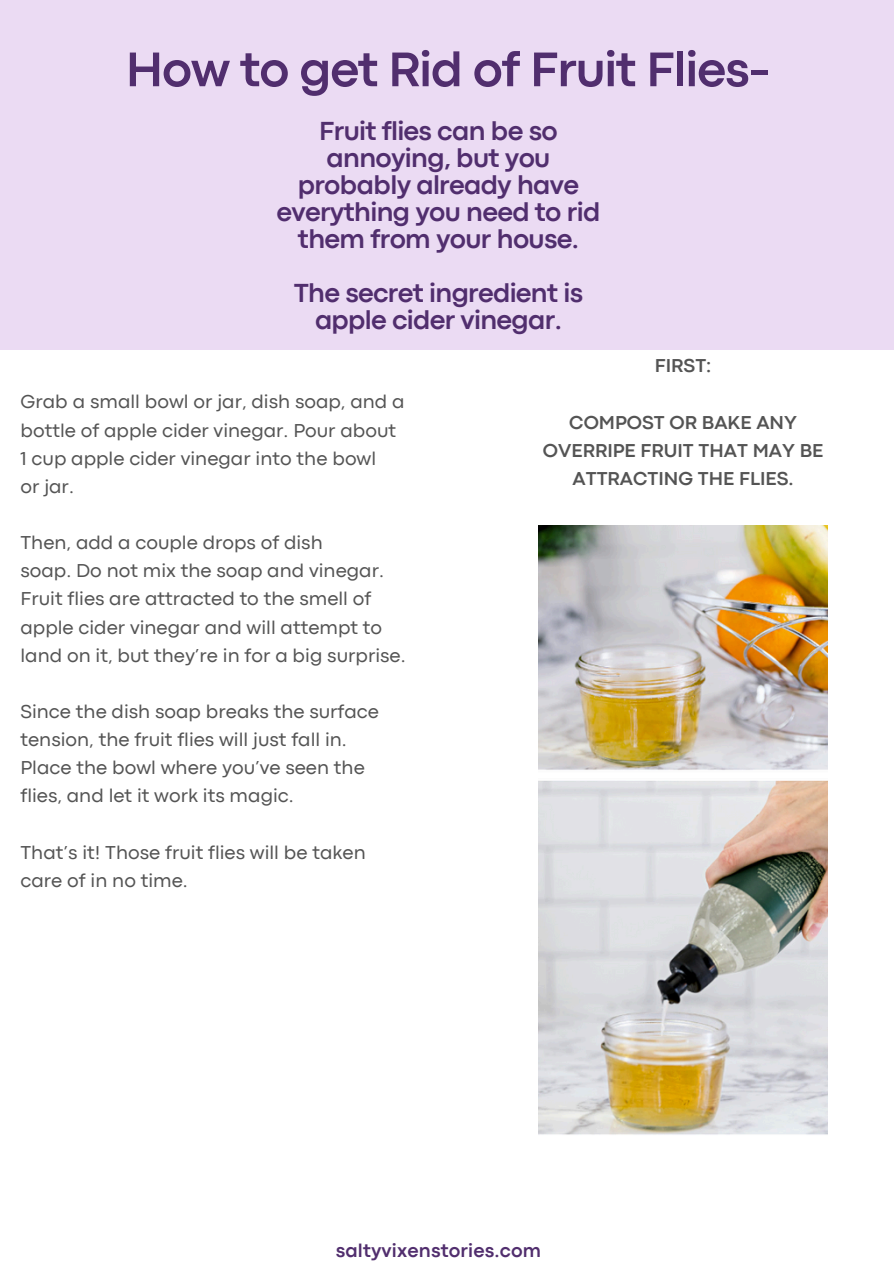
<style>
.page{position:relative;width:894px;height:1264px;background:#fff}
.page>*{position:absolute;margin:0;border:0;box-sizing:border-box;transform-origin:0 0}
.t1{font:700 50.7px "Codec Pro";letter-spacing:-.025em;color:#512e6e}
.t2{font:700 27.3px/27px "Codec Pro";letter-spacing:-.025em;color:#512e6e;text-align:center}
.t3{font:19.5px "Codec Pro";color:#545454}
.t4{font:700 19.5px/28.2px "Codec Pro";color:#545454;text-align:center}
.t5{font:700 19.5px "Codec Pro";letter-spacing:.01em;color:#512e6e}
</style>
<div class="page">
<div style="left:0;top:0;width:892px;height:349px;background:#ebdbf3"></div>
<img style="left:538px;top:526px;width:289px;height:609px">
<p class="t1" style="left:126px;top:51px;width:646px">How to get Rid of Fruit Flies-</p>
<p class="t2" style="left:276px;top:119px;width:325px">Fruit flies can be so annoying, but you probably already have everything you need to rid them from your house.</p>
<p class="t2" style="left:293px;top:281px;width:291px">The secret ingredient is apple cider vinegar.</p>
<p class="t4" style="left:654px;top:353px;width:58px">FIRST:</p>
<h1 class="t3" style="left:20px;top:395px;width:385px">Grab a small bowl or jar, dish soap, and a</h1>
<h2 class="t3" style="left:20px;top:423px;width:377px">bottle of apple cider vinegar. Pour about</h2>
<h2 class="t3" style="left:20px;top:451px;width:357px">1 cup apple cider vinegar into the bowl</h2>
<h3 class="t3" style="left:20px;top:479px;width:55px">or jar.</h3>
<h3 class="t3" style="left:20px;top:535px;width:304px">Then, add a couple drops of dish</h3>
<p class="t3" style="left:20px;top:564px;width:365px">soap. Do not mix the soap and vinegar.</p>
<p class="t3" style="left:20px;top:592px;width:352px">Fruit flies are attracted to the smell of</p>
<p class="t3" style="left:20px;top:620px;width:363px">apple cider vinegar and will attempt to</p>
<p class="t3" style="left:20px;top:648px;width:386px">land on it, but they’re in for a big surprise.</p>
<p class="t3" style="left:20px;top:704px;width:360px">Since the dish soap breaks the surface</p>
<p class="t3" style="left:20px;top:732px;width:328px">tension, the fruit flies will just fall in.</p>
<p class="t3" style="left:20px;top:760px;width:346px">Place the bowl where you’ve seen the</p>
<p class="t3" style="left:20px;top:789px;width:275px">flies, and let it work its magic.</p>
<p class="t3" style="left:20px;top:845px;width:347px">That’s it! Those fruit flies will be taken</p>
<p class="t3" style="left:20px;top:873px;width:169px">care of in no time.</p>
<p class="t4" style="left:543px;top:409px;width:282px">COMPOST OR BAKE ANY<br>OVERRIPE FRUIT THAT MAY BE<br>ATTRACTING THE FLIES.</p>
<p class="t5" style="left:335px;top:1243px;width:207px">saltyvixenstories.com</p>
</div>
